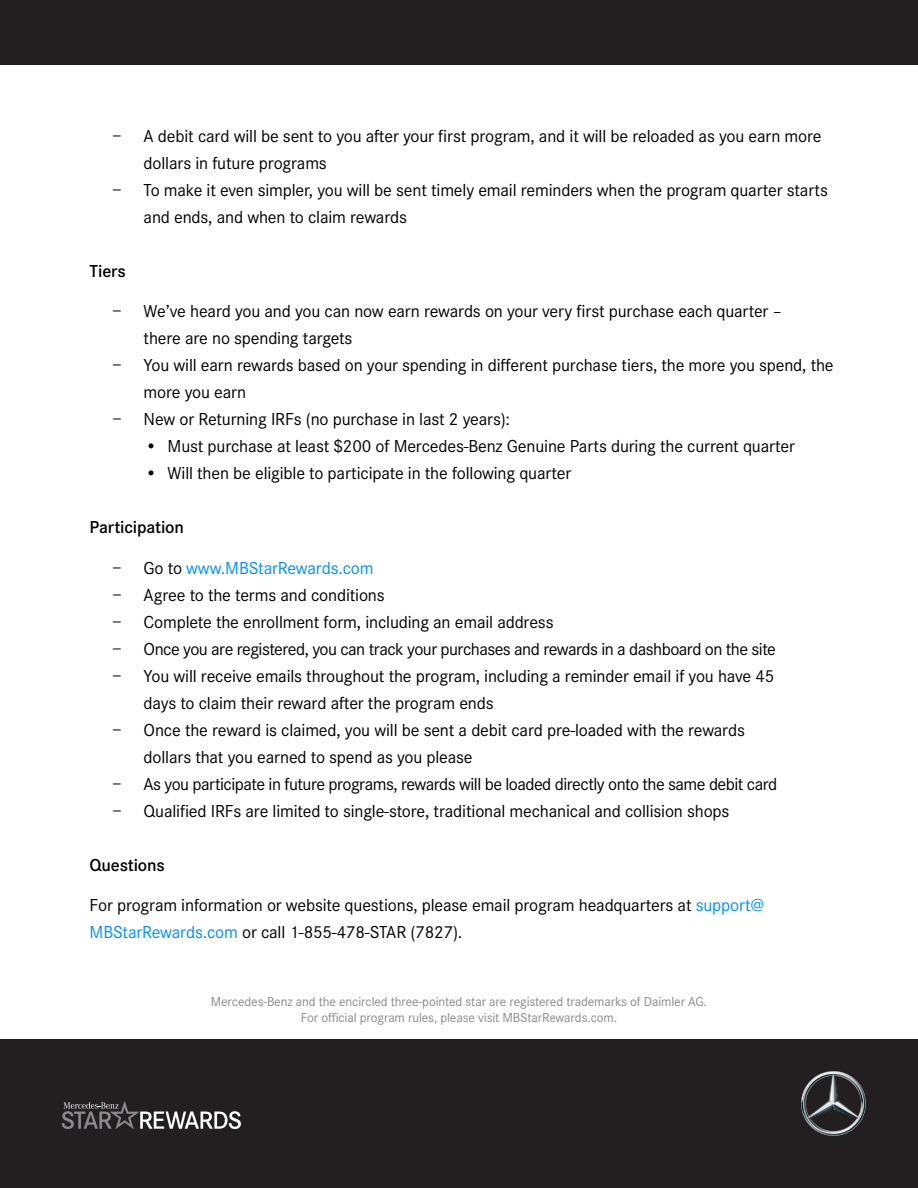
<style>
.page{position:relative;width:918px;height:1188px;background:#fff}
.page>*{position:absolute;margin:0;border:0;box-sizing:border-box;transform-origin:0 0}
.t1{font:18px/27px "Daimler CS Pro";letter-spacing:-.01em;color:#000}
.t2{font:18px "Daimler CS Pro";letter-spacing:-.03em;color:#000}
.t3{font:600 18px "Daimler CS Pro";letter-spacing:-.01em;color:#000}
.t4{font:18px "Daimler CS Pro";letter-spacing:-.01em;color:#008dfc}
.t5{font:13.5px "Daimler CS Pro";letter-spacing:-.01em;color:#8a8a8e}
.s1{color:#000}
.s2{color:#008dfc}
</style>
<div class="page">
<div style="left:0;top:1040px;width:918px;height:148px;background:#231f20"></div>
<svg style="left:62px;top:1101px;width:179px;height:28px"></svg>
<img style="left:801px;top:1071px;width:64px;height:64px">
<div style="left:0;top:0;width:918px;height:64px;background:#231f20"></div>
<p class="t1" style="left:144px;top:121px;width:679px;text-indent:-32px">− A debit card will be sent to you after your first program, and it will be reloaded as you earn more dollars in future programs</p>
<p class="t1" style="left:144px;top:175px;width:686px;text-indent:-32px">− To make it even simpler, you will be sent timely email reminders when the program quarter starts and ends, and when to claim rewards</p>
<p class="t3" style="left:90px;top:257px;width:38px">Tiers</p>
<p class="t1" style="left:144px;top:296px;width:640px;text-indent:-32px">− We’ve heard you and you can now earn rewards on your very first purchase each quarter – there are no spending targets</p>
<p class="t1" style="left:144px;top:350px;width:692px;text-indent:-32px">− You will earn rewards based on your spending in different purchase tiers, the more you spend, the more you earn</p>
<p class="t1" style="left:112px;top:404px;width:400px">− New or Returning IRFs (no purchase in last 2 years):</p>
<p class="t1" style="left:145px;top:431px;width:651px">• Must purchase at least $200 of Mercedes-Benz Genuine Parts during the current quarter</p>
<p class="t1" style="left:145px;top:458px;width:428px">• Will then be eligible to participate in the following quarter</p>
<p class="t3" style="left:90px;top:514px;width:96px">Participation</p>
<p class="t4" style="left:112px;top:555px;width:263px"><span class="s1">− Go to</span> www.MBStarRewards.com</p>
<p class="t1" style="left:112px;top:580px;width:274px">− Agree to the terms and conditions</p>
<p class="t1" style="left:112px;top:607px;width:443px">− Complete the enrollment form, including an email address</p>
<p class="t2" style="left:112px;top:636px;width:665px">− Once you are registered, you can track your purchases and rewards in a dashboard on the site</p>
<p class="t1" style="left:144px;top:661px;width:632px;text-indent:-32px">− You will receive emails throughout the program, including a reminder email if you have 45 days to claim their reward after the program ends</p>
<p class="t1" style="left:144px;top:715px;width:603px;text-indent:-32px">− Once the reward is claimed, you will be sent a debit card pre-loaded with the rewards dollars that you earned to spend as you please</p>
<p class="t2" style="left:112px;top:771px;width:667px">− As you participate in future programs, rewards will be loaded directly onto the same debit card</p>
<p class="t1" style="left:112px;top:796px;width:619px">− Qualified IRFs are limited to single-store, traditional mechanical and collision shops</p>
<p class="t3" style="left:90px;top:851px;width:77px">Questions</p>
<p class="t1" style="left:90px;top:890px;width:676px">For program information or website questions, please email program headquarters at <span class="s2">support@<br>MBStarRewards.com</span> or call 1-855-478-STAR (7827).</p>
<p class="t5" style="left:211px;top:992px;width:498px">Mercedes-Benz and the encircled three-pointed star are registered trademarks of Daimler AG.</p>
<p class="t5" style="left:301px;top:1008px;width:318px">For official program rules, please visit MBStarRewards.com.</p>
</div>
